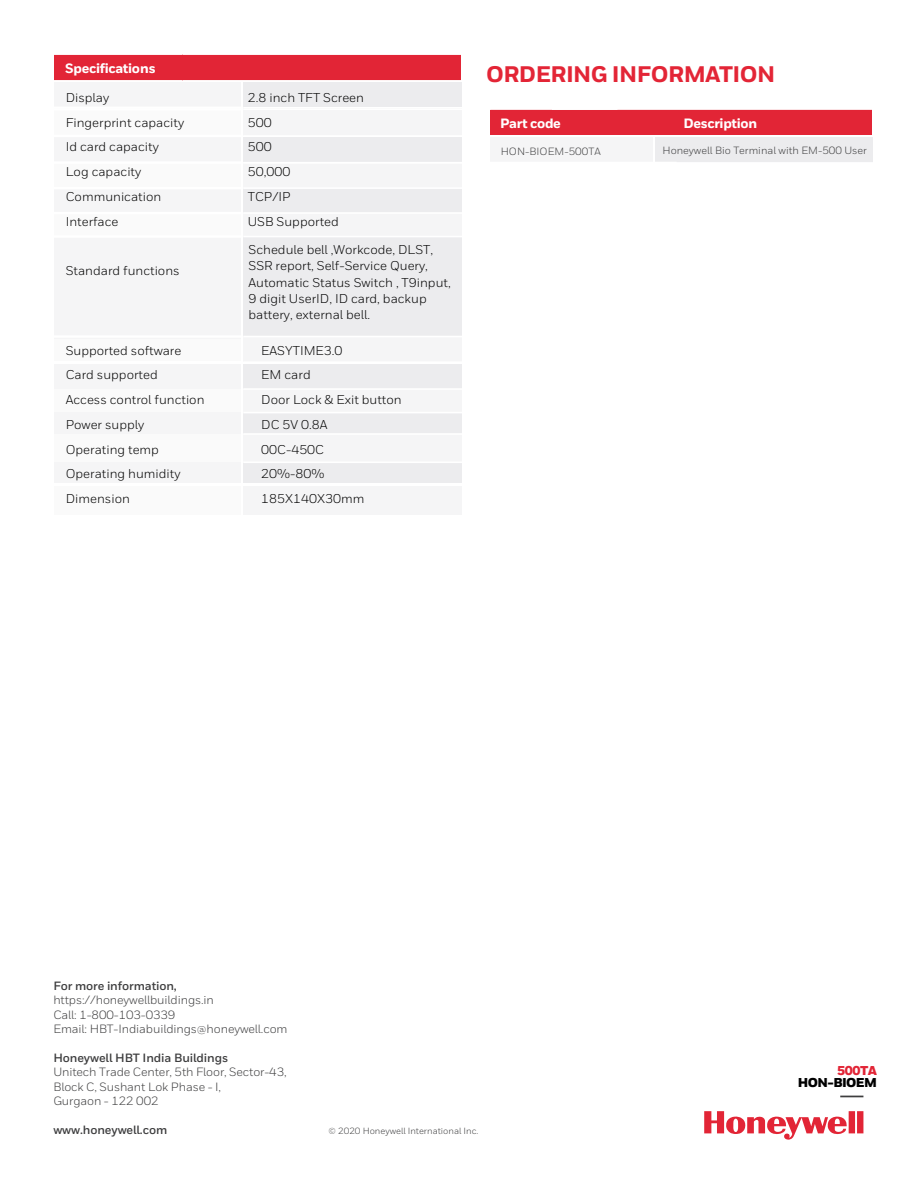
<style>
.page{position:relative;width:918px;height:1188px;background:#fff}
.page>*{position:absolute;margin:0;border:0;box-sizing:border-box;transform-origin:0 0}
.t1{font:800 22.5px "Honeywell Sans";letter-spacing:-.025em;color:#e32536}
.t2{font:800 13.5px "Honeywell Sans";letter-spacing:-.025em;color:#fff}
.t3{font:900 12.9px "Honeywell Sans";letter-spacing:-.045em;color:#000}
.t4{font:900 12.9px "Honeywell Sans";letter-spacing:-.035em;color:#e22536}
.t5{font:12.75px/24.8px "Honeywell Sans";color:#000}
.t6{font:12px/14.5px "Honeywell Sans";letter-spacing:-.01em;color:#3e3e3f}
.t7{font:700 12px "Honeywell Sans";letter-spacing:-.01em;color:#3e3e3f}
.t8{font:10.5px "Honeywell Sans";color:#3e3e3f}
.t9{font:9px "Honeywell Sans";color:#3e3e3f}
</style>
<div class="page">
<div style="left:54px;top:486px;width:186px;height:28px;background:#f5f5f6"></div>
<div style="left:243px;top:486px;width:219px;height:28px;background:#f5f5f6"></div>
<div style="left:54px;top:413px;width:186px;height:21px;background:#f5f5f6"></div>
<div style="left:54px;top:389px;width:186px;height:24px;background:#f5f5f6"></div>
<div style="left:54px;top:364px;width:186px;height:25px;background:#f5f5f6"></div>
<div style="left:243px;top:462px;width:219px;height:21px;background:#ececee"></div>
<div style="left:243px;top:413px;width:219px;height:21px;background:#ececee"></div>
<div style="left:243px;top:389px;width:219px;height:24px;background:#f5f5f6"></div>
<div style="left:243px;top:364px;width:219px;height:25px;background:#ececee"></div>
<div style="left:54px;top:434px;width:186px;height:28px;background:#f5f5f6"></div>
<div style="left:243px;top:434px;width:219px;height:28px;background:#f5f5f6"></div>
<div style="left:54px;top:462px;width:186px;height:21px;background:#f5f5f6"></div>
<hr style="left:243px;top:388px;width:219px;height:2px;background:#fff">
<hr style="left:243px;top:412px;width:219px;height:1px;background:#fff">
<hr style="left:243px;top:433px;width:219px;height:2px;background:#fff">
<hr style="left:243px;top:461px;width:219px;height:2px;background:#fff">
<div style="left:54px;top:54px;width:407px;height:27px;background:#e22536"></div>
<div style="left:54px;top:109px;width:186px;height:27px;background:#f5f5f6"></div>
<div style="left:54px;top:82px;width:186px;height:27px;background:#f5f5f6"></div>
<div style="left:243px;top:109px;width:219px;height:27px;background:#f5f5f6"></div>
<div style="left:243px;top:82px;width:219px;height:27px;background:#ececee"></div>
<div style="left:54px;top:237px;width:186px;height:102px;background:#f5f5f6"></div>
<div style="left:54px;top:213px;width:186px;height:24px;background:#f5f5f6"></div>
<div style="left:54px;top:188px;width:186px;height:25px;background:#f5f5f6"></div>
<div style="left:54px;top:163px;width:186px;height:25px;background:#f5f5f6"></div>
<div style="left:54px;top:137px;width:186px;height:26px;background:#f5f5f6"></div>
<div style="left:243px;top:337px;width:219px;height:25px;background:#f5f5f6"></div>
<div style="left:243px;top:137px;width:219px;height:26px;background:#ececee"></div>
<div style="left:243px;top:237px;width:219px;height:100px;background:#ececee"></div>
<div style="left:243px;top:163px;width:219px;height:25px;background:#f5f5f6"></div>
<div style="left:243px;top:213px;width:219px;height:24px;background:#f5f5f6"></div>
<div style="left:243px;top:188px;width:219px;height:25px;background:#ececee"></div>
<div style="left:54px;top:337px;width:186px;height:25px;background:#f5f5f6"></div>
<hr style="left:54px;top:53px;width:128px;height:2px;background:#fff">
<hr style="left:182px;top:53px;width:280px;height:2px;background:#fff">
<hr style="left:54px;top:80px;width:128px;height:2px;background:#fff">
<hr style="left:182px;top:80px;width:280px;height:2px;background:#fff">
<hr style="left:54px;top:135px;width:188px;height:2px;background:#fff">
<hr style="left:243px;top:135px;width:219px;height:2px;background:#fff">
<hr style="left:54px;top:187px;width:188px;height:2px;background:#fff">
<hr style="left:243px;top:187px;width:219px;height:2px;background:#fff">
<hr style="left:54px;top:212px;width:188px;height:2px;background:#fff">
<hr style="left:243px;top:212px;width:219px;height:2px;background:#fff">
<hr style="left:54px;top:235px;width:188px;height:3px;background:#fff">
<hr style="left:243px;top:236px;width:219px;height:1px;background:#fff">
<hr style="left:54px;top:335px;width:188px;height:3px;background:#fff">
<hr style="left:243px;top:336px;width:219px;height:1px;background:#fff">
<hr style="left:54px;top:361px;width:188px;height:2px;background:#fff">
<hr style="left:243px;top:361px;width:219px;height:2px;background:#fff">
<hr style="left:54px;top:107px;width:188px;height:2px;background:#fff">
<hr style="left:243px;top:107px;width:219px;height:2px;background:#fff">
<hr style="left:54px;top:108px;width:188px;height:2px;background:#fff">
<hr style="left:243px;top:108px;width:219px;height:2px;background:#fff">
<hr style="left:54px;top:162px;width:188px;height:2px;background:#fff">
<hr style="left:243px;top:162px;width:219px;height:2px;background:#fff">
<div style="left:490px;top:109px;width:381px;height:27px;background:#e22536"></div>
<div style="left:491px;top:137px;width:162px;height:27px;background:#f5f5f6"></div>
<div style="left:655px;top:137px;width:218px;height:26px;background:#ececee"></div>
<hr style="left:489px;top:108px;width:128px;height:2px;background:#fff">
<hr style="left:552px;top:108px;width:360px;height:2px;background:#fff">
<hr style="left:489px;top:135px;width:128px;height:2px;background:#fff">
<hr style="left:614px;top:135px;width:298px;height:2px;background:#fff">
<hr style="left:489px;top:162px;width:188px;height:2px;background:#fff">
<hr style="left:657px;top:162px;width:219px;height:2px;background:#fff">
<svg style="left:704px;top:1111px;width:159px;height:29px"></svg>
<svg style="left:840px;top:1096px;width:23px;height:1px"></svg>
<p class="t2" style="left:65px;top:60px;width:92px">Specifications</p>
<h1 class="t1" style="left:486px;top:60px;width:291px">ORDERING INFORMATION</h1>
<p class="t5" style="left:66px;top:85px;width:120px">Display<br>Fingerprint capacity<br>Id card capacity<br>Log capacity<br>Communication<br>Interface</p>
<p class="t5" style="left:66px;top:259px;width:115px">Standard functions</p>
<p class="t5" style="left:66px;top:338px;width:140px">Supported software<br>Card supported<br>Access control function<br>Power supply<br>Operating temp<br>Operating humidity<br>Dimension</p>
<p class="t5" style="left:248px;top:85px;width:118px">2.8 inch TFT Screen<br>500<br>500<br>50,000<br>TCP/IP<br>USB Supported</p>
<p class="t5" style="left:249px;top:241px;width:204px;line-height:16.4px">Schedule bell ,Workcode, DLST,<br>SSR report, Self-Service Query,<br>Automatic Status Switch , T9input,<br>9 digit UserID, ID card, backup battery, external bell.</p>
<p class="t5" style="left:261px;top:338px;width:142px">EASYTIME3.0<br>EM card<br>Door Lock &amp; Exit button<br>DC 5V 0.8A<br>00C-450C<br>20%-80%<br>185X140X30mm</p>
<p class="t2" style="left:500px;top:115px;width:62px">Part code</p>
<p class="t2" style="left:683px;top:115px;width:75px">Description</p>
<p class="t8" style="left:501px;top:145px;width:101px">HON-BIOEM-500TA</p>
<p class="t8" style="left:662px;top:144px;width:206px">Honeywell Bio Terminal with EM-500 User</p>
<p class="t7" style="left:53px;top:979px;width:125px">For more information,</p>
<p class="t6" style="left:53px;top:993px;width:236px">https://honeywellbuildings.in<br>Call: 1-800-103-0339<br>Email: HBT-Indiabuildings@honeywell.com</p>
<p class="t7" style="left:53px;top:1051px;width:176px">Honeywell HBT India Buildings</p>
<p class="t6" style="left:53px;top:1065px;width:235px">Unitech Trade Center, 5th Floor, Sector-43,<br>Block C, Sushant Lok Phase - I,<br>Gurgaon - 122 002</p>
<p class="t7" style="left:53px;top:1123px;width:115px">www.honeywell.com</p>
<p class="t9" style="left:329px;top:1126px;width:151px">© 2020 Honeywell International Inc.</p>
<p class="t4" style="left:837px;top:1063px;width:41px">500TA</p>
<p class="t3" style="left:798px;top:1075px;width:81px">HON-BIOEM</p>
</div>
